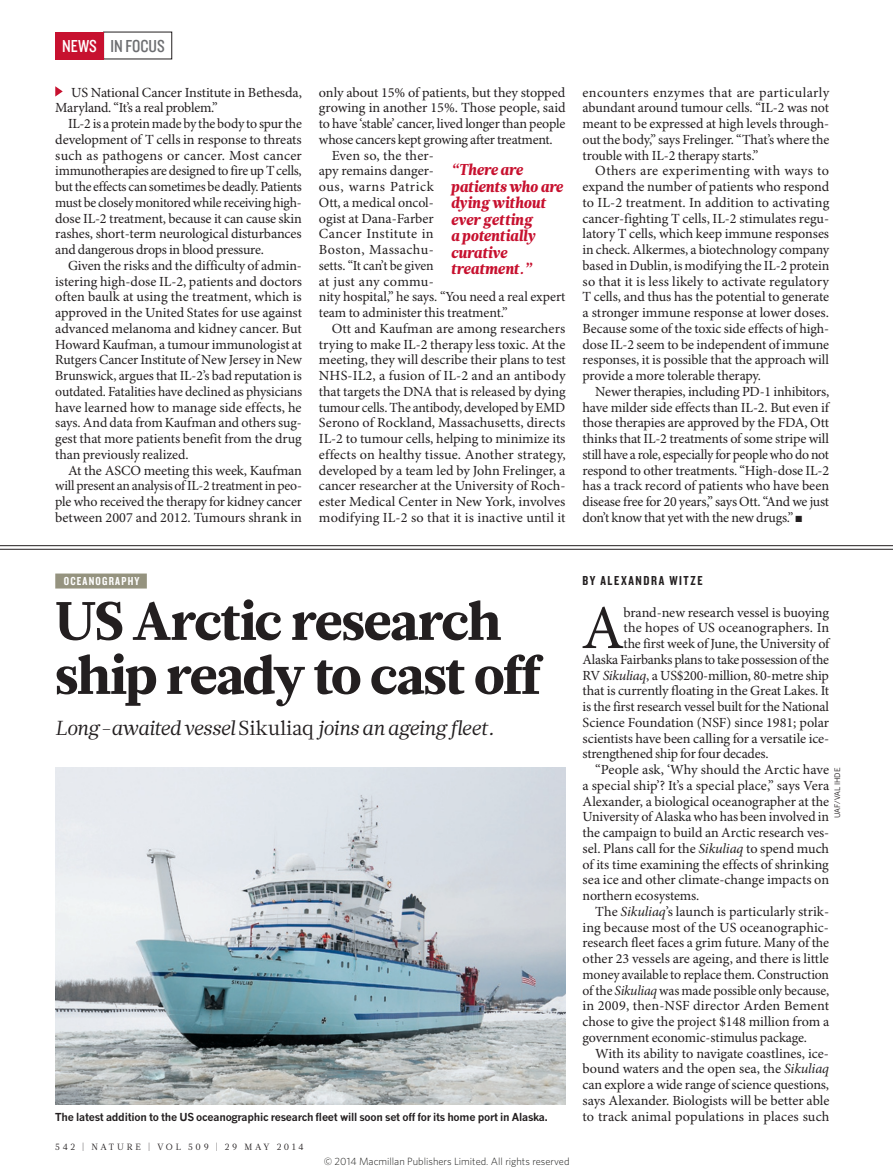
<style>
.page{position:relative;width:893px;height:1174px;background:#fff}
.page>*{position:absolute;margin:0;border:0;box-sizing:border-box;transform-origin:0 0}
.BODY_DROP_CAP{font:62.4px "Minion Pro";color:#231f20}
.HEAD_36{font:900 54px/54px "Glosa Math";letter-spacing:-.025em;color:#231f20}
.INTRO{font:italic 20.25px "Glosa Math";color:#231f20}
.t1{font:18px "Knockout 29 Junior Ltweight";color:#6c6d70}
.t2{font:18px "Knockout 29 Junior Ltweight";color:#fff}
.PULL_QUOTE{font:italic 900 15.75px/16.5px "Glosa Math";letter-spacing:-.015em;color:#c7112f;scale:.95 1}
.BODY_INDENT{font:13.95px/15.8px "Minion Pro";letter-spacing:-.005em;color:#231f20;text-align:justify}
.BODY_DROP_CAP-2{font:13.95px "Minion Pro";letter-spacing:-.015em;color:#231f20}
.BODY_DROP_CAP-3{font:13.95px "Minion Pro";letter-spacing:.005em;color:#231f20}
.AUTHOR_BYLINE{font:13.5px "Knockout 49 Liteweight";letter-spacing:.12em;color:#231f20}
.SUBJECT_STRAP{font:12px "Knockout 49 Liteweight";letter-spacing:.1em;color:#fff}
.PIC_CAPTION{font:700 10.8px "News Gothic MTOT";letter-spacing:-.02em;color:#231f20}
.t3{font:300 10.5px "Whitney";color:#1d1d1b}
.t4{font:9px "Glosa Math";letter-spacing:.3em;color:#231f20}
.PIC_CREDIT{font:7.5px "News Gothic MTOT";color:#231f20}
.s1{font-style:normal}
.s2{font-style:italic}
</style>
<div class="page">
<img style="left:55px;top:767px;width:511px;height:338px">
<hr style="left:0;top:545px;width:893px;height:1px;background:#231f20">
<hr style="left:0;top:549px;width:893px;height:1px;background:#231f20">
<div style="left:55px;top:573px;width:92px;height:15px;background:#95937f"></div>
<svg style="left:55px;top:86px;width:8px;height:11px"></svg>
<div style="left:55px;top:32px;width:49px;height:27px;background:#c7112f"></div>
<p class="t2" style="left:62px;top:34px;width:36px">NEWS</p>
<p class="t1" style="left:111px;top:34px;width:56px">IN FOCUS</p>
<p class="BODY_INDENT" style="left:55px;top:85px;width:248px;text-indent:16px">US National Cancer Institute in Bethesda,<br>Maryland. “It’s a real problem.”</p>
<p class="BODY_INDENT" style="left:55px;top:116px;width:248px;text-indent:13px">IL-2 is a protein made by the body to spur the development of T cells in response to threats such as pathogens or cancer. Most cancer immunotherapies are designed to fire up T cells, but the effects can sometimes be deadly. Patients must be closely monitored while receiving high&shy;dose IL-2 treatment, because it can cause skin rashes, short-term neurological disturbances and dangerous drops in blood pressure.</p>
<p class="BODY_INDENT" style="left:55px;top:258px;width:248px;text-indent:13px">Given the risks and the difficulty of admin&shy;istering high-dose IL-2, patients and doctors often baulk at using the treatment, which is approved in the United States for use against advanced melanoma and kidney cancer. But Howard Kaufman, a tumour immunologist at Rutgers Cancer Institute of New Jersey in New Brunswick, argues that IL-2’s bad reputation is outdated. Fatalities have declined as physicians have learned how to manage side effects, he says. And data from Kaufman and others sug&shy;gest that more patients benefit from the drug than previously realized.</p>
<p class="BODY_INDENT" style="left:55px;top:463px;width:248px;text-indent:13px">At the ASCO meeting this week, Kaufman will present an analysis of IL-2 treatment in peo&shy;ple who received the therapy for kidney cancer between 2007 and 2012. Tumours shrank in</p>
<p class="BODY_INDENT" style="left:319px;top:85px;width:248px">only about 15% of patients, but they stopped growing in another 15%. Those people, said to have ‘stable’ cancer, lived longer than people whose cancers kept growing after treatment.</p>
<p class="BODY_INDENT" style="left:319px;top:148px;width:248px;text-align:left;text-indent:13px">Even so, the ther-<br>apy remains danger-<br>ous, warns Patrick<br>Ott, a medical oncol-<br>ogist at Dana-Farber<br>Cancer Institute in<br>Boston, Massachu-<br>setts. “It can’t be given<br>at just any commu-<br>nity hospital,” he says. “You need a real expert team to administer this treatment.”</p>
<p class="BODY_INDENT" style="left:319px;top:321px;width:248px;text-indent:13px">Ott and Kaufman are among researchers trying to make IL-2 therapy less toxic. At the meeting, they will describe their plans to test NHS-IL2, a fusion of IL-2 and an antibody that targets the DNA that is released by dying tumour cells. The antibody, developed by EMD Serono of Rockland, Massachusetts, directs IL-2 to tumour cells, helping to minimize its effects on healthy tissue. Another strategy, developed by a team led by John Frelinger, a cancer researcher at the University of Roch&shy;ester Medical Center in New York, involves modifying IL-2 so that it is inactive until it</p>
<p class="PULL_QUOTE" style="left:451px;top:162px;width:120px">“There are patients who are dying without ever getting<br>a potentially curative treatment.”</p>
<p class="BODY_INDENT" style="left:583px;top:85px;width:248px">encounters enzymes that are particularly abundant around tumour cells. “IL-2 was not meant to be expressed at high levels through&shy;out the body,” says Frelinger. “That’s where the trouble with IL-2 therapy starts.”</p>
<p class="BODY_INDENT" style="left:583px;top:164px;width:248px;text-indent:13px">Others are experimenting with ways to expand the number of patients who respond to IL-2 treatment. In addition to activating cancer-fighting T cells, IL-2 stimulates regu&shy;latory T cells, which keep immune responses in check. Alkermes, a biotechnology company based in Dublin, is modifying the IL-2 protein so that it is less likely to activate regulatory T cells, and thus has the potential to generate a stronger immune response at lower doses.<br>Because some of the toxic side effects of high&shy;dose IL-2 seem to be independent of immune responses, it is possible that the approach will provide a more tolerable therapy.</p>
<p class="BODY_INDENT" style="left:583px;top:384px;width:248px;text-indent:13px">Newer therapies, including PD-1 inhibitors, have milder side effects than IL-2. But even if those therapies are approved by the FDA, Ott thinks that IL-2 treatments of some stripe will still have a role, especially for people who do not respond to other treatments. “High-dose IL-2 has a track record of patients who have been disease free for 20 years,” says Ott. “And we just don’t know that yet with the new drugs.” ■</p>
<p class="SUBJECT_STRAP" style="left:64px;top:573px;width:77px">OCEANOGRAPHY</p>
<p class="HEAD_36" style="left:55px;top:595px;width:486px">US Arctic research ship ready to cast off</p>
<p class="INTRO" style="left:55px;top:714px;width:441px">Long-awaited vessel <span class="s1">Sikuliaq</span> joins an ageing fleet.</p>
<p class="PIC_CAPTION" style="left:55px;top:1110px;width:494px">The latest addition to the US oceanographic research fleet will soon set off for its home port in Alaska.</p>
<p class="t4" style="left:55px;top:1141px;width:250px">542 | NATURE | VOL 509 | 29 MAY 2014</p>
<p class="t3" style="left:324px;top:1154px;width:247px">© 2014 Macmillan Publishers Limited. All rights reserved</p>
<p class="AUTHOR_BYLINE" style="left:583px;top:572px;width:122px">BY ALEXANDRA WITZE</p>
<p class="BODY_DROP_CAP" style="left:581px;top:591px;width:45px">A</p>
<p class="BODY_DROP_CAP-2" style="left:623px;top:603px;width:207px">brand-new research vessel is buoying</p>
<p class="BODY_DROP_CAP-3" style="left:623px;top:619px;width:207px">the hopes of US oceanographers. In</p>
<p class="BODY_DROP_CAP-2" style="left:623px;top:635px;width:207px">the first week of June, the University of</p>
<p class="BODY_DROP_CAP-2" style="left:583px;top:651px;width:248px">Alaska Fairbanks plans to take possession of the</p>
<p class="BODY_DROP_CAP-2" style="left:583px;top:666px;width:248px">RV <span class="s2">Sikuliaq</span>, a US$200-million, 80-metre ship</p>
<p class="BODY_DROP_CAP-2" style="left:583px;top:682px;width:248px">that is currently floating in the Great Lakes. It</p>
<p class="BODY_DROP_CAP-2" style="left:583px;top:698px;width:248px">is the first research vessel built for the National</p>
<p class="BODY_DROP_CAP-2" style="left:583px;top:714px;width:248px">Science Foundation (NSF) since 1981; polar</p>
<p class="BODY_DROP_CAP-2" style="left:583px;top:729px;width:248px">scientists have been calling for a versatile ice-</p>
<p class="BODY_DROP_CAP-2" style="left:583px;top:745px;width:187px">strengthened ship for four decades.</p>
<p class="BODY_INDENT" style="left:583px;top:762px;width:248px;text-indent:13px">“People ask, ‘Why should the Arctic have a special ship’? It’s a special place,” says Vera Alexander, a biological oceanographer at the University of Alaska who has been involved in the campaign to build an Arctic research ves&shy;sel. Plans call for the <span class="s2">Sikuliaq</span> to spend much of its time examining the effects of shrinking sea ice and other climate-change impacts on northern ecosystems.</p>
<p class="BODY_INDENT" style="left:583px;top:904px;width:248px;text-indent:13px">The <span class="s2">Sikuliaq</span>’s launch is particularly strik&shy;ing because most of the US oceanographic&shy;research fleet faces a grim future. Many of the other 23 vessels are ageing, and there is little money available to replace them. Construction of the <span class="s2">Sikuliaq</span> was made possible only because, in 2009, then-NSF director Arden Bement chose to give the project $148 million from a government economic-stimulus package.</p>
<p class="BODY_INDENT" style="left:583px;top:1046px;width:248px;text-indent:13px">With its ability to navigate coastlines, ice&shy;bound waters and the open sea, the <span class="s2">Sikuliaq </span>can explore a wide range of science questions, says Alexander. Biologists will be better able to track animal populations in places such</p>
<p class="PIC_CREDIT" style="left:833px;top:818px;width:52px;rotate:-90deg">UAF/VAL IHDE</p>
</div>
